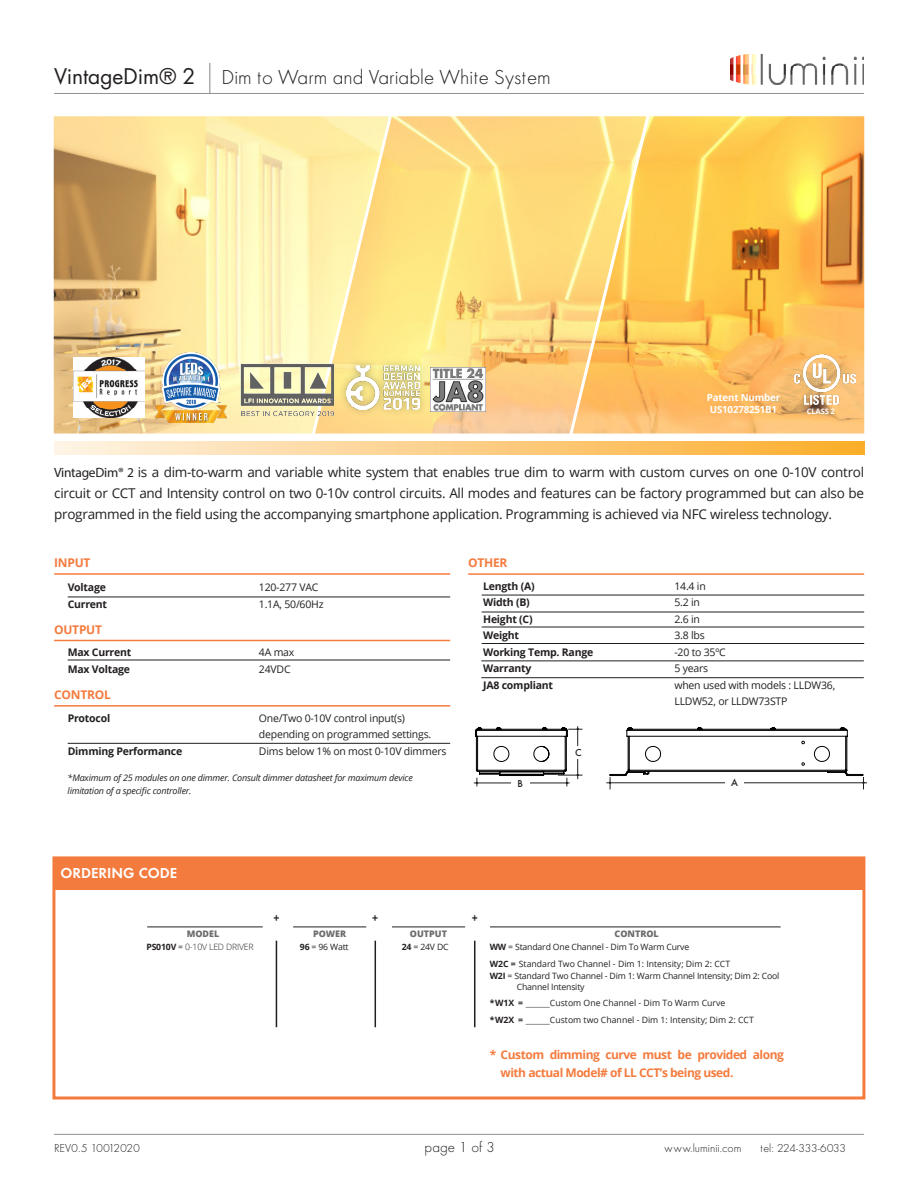
<style>
.page{position:relative;width:918px;height:1188px;background:#fff}
.page>*{position:absolute;margin:0;border:0;box-sizing:border-box;transform-origin:0 0}
.t1{font:21px "Futura Light DTC";color:#231f20}
.t2{font:15px "Futura Demi Bold DTC";color:#fff}
.t3{font:15px "Futura Light DTC";color:#231f20}
.t4{font:13.5px/21px "Open Sans";letter-spacing:-.02em;color:#231f20;text-align:justify}
.t5{font:700 12px "Open Sans";letter-spacing:-.04em;color:#f47b3e}
.t6{font:12px "Futura Light DTC";color:#231f20}
.t7{font:12px "Futura Light DTC";letter-spacing:-.05em;color:#231f20}
.t8{font:700 12px "Open Sans";letter-spacing:-.02em;color:#f47b3e}
.t9{font:700 11.4px "Open Sans";color:#231f20;scale:.92 1}
.t10{font:10.5px/16.5px "Open Sans";letter-spacing:-.02em;color:#231f20}
.t11{font:700 10.5px "Open Sans";letter-spacing:-.02em;color:#231f20}
.t12{font:10.5px "Futura Medium DTC";color:#231f20}
.t13{font:700 9.75px "Open Sans";letter-spacing:-.02em;color:#fff}
.t14{font:italic 9px/13.5px "Open Sans";letter-spacing:-.02em;color:#231f20}
.t15{font:800 9px "Open Sans";color:#6c6d6d}
.t16{font:8.7px "Open Sans";color:#231f20}
.t17{font:8.7px/10.5px "Open Sans";letter-spacing:-.02em;color:#231f20}
.t18{font:300 8.7px "Open Sans";letter-spacing:-.02em;color:#231f20}
.t19{font:700 7.5px "Open Sans";letter-spacing:-.02em;color:#fff}
.s1{font-family:"Futura"}
.s2{font-family:"Myriad Pro"}
.s3{font-weight:700}
.s4{font-weight:400}
.s5{font-family:"Futura Light DTC";font-size:12px}
</style>
<div class="page">
<hr style="left:54px;top:1134px;width:810px;height:1px;background:#939191">
<hr style="left:54px;top:93px;width:810px;height:1px;background:#939191">
<img style="left:730px;top:54px;width:134px;height:31px">
<hr style="left:209px;top:63px;width:1px;height:30px;background:#939191">
<img style="left:646px;top:116px;width:218px;height:318px">
<img style="left:54px;top:116px;width:261px;height:318px">
<hr style="left:54px;top:573px;width:396px;height:2px;background:#f47b3e">
<hr style="left:54px;top:640px;width:396px;height:1px;background:#f47b3e">
<hr style="left:54px;top:705px;width:396px;height:2px;background:#f47b3e">
<hr style="left:68px;top:660px;width:382px;height:1px;background:#231f20">
<hr style="left:68px;top:743px;width:382px;height:1px;background:#231f20">
<hr style="left:68px;top:597px;width:382px;height:1px;background:#231f20">
<hr style="left:468px;top:573px;width:396px;height:2px;background:#f47b3e">
<hr style="left:482px;top:595px;width:382px;height:1px;background:#231f20">
<hr style="left:482px;top:612px;width:382px;height:1px;background:#231f20">
<hr style="left:482px;top:627px;width:382px;height:1px;background:#231f20">
<hr style="left:482px;top:643px;width:382px;height:1px;background:#231f20">
<img style="left:73px;top:357px;width:72px;height:60px">
<img style="left:794px;top:355px;width:61px;height:49px">
<img style="left:155px;top:352px;width:72px;height:71px">
<svg style="left:54px;top:442px;width:810px;height:13px"></svg>
<hr style="left:481px;top:661px;width:383px;height:1px;background:#231f20">
<hr style="left:481px;top:677px;width:383px;height:1px;background:#231f20">
<img style="left:315px;top:116px;width:331px;height:318px">
<div style="left:339px;top:358px;width:88px;height:60px;background:#231f20;opacity:.31"></div>
<img style="left:346px;top:366px;width:73px;height:43px">
<div style="left:56px;top:857px;width:809px;height:32px;background:#f47b3e"></div>
<div style="left:52px;top:856px;width:813px;height:244px;border:3px solid #f47b3e"></div>
<div style="left:237px;top:360px;width:102px;height:60px;background:#231f20;opacity:.1"></div>
<hr style="left:276px;top:941px;width:1px;height:86px;background:#231f20">
<hr style="left:375px;top:941px;width:1px;height:86px;background:#231f20">
<hr style="left:474px;top:941px;width:1px;height:86px;background:#231f20">
<hr style="left:147px;top:927px;width:116px;height:1px;background:#231f20">
<hr style="left:293px;top:927px;width:73px;height:1px;background:#231f20">
<hr style="left:392px;top:927px;width:73px;height:1px;background:#231f20">
<hr style="left:490px;top:927px;width:291px;height:1px;background:#231f20">
<hr style="left:606px;top:783px;width:261px;height:1px;background:#231f20">
<svg style="left:609px;top:728px;width:255px;height:61px"></svg>
<div style="left:725px;top:776px;width:19px;height:12px;background:#fff"></div>
<hr style="left:577px;top:726px;width:1px;height:53px;background:#231f20">
<hr style="left:474px;top:783px;width:96px;height:1px;background:#231f20">
<svg style="left:476px;top:728px;width:107px;height:58px"></svg>
<div style="left:569px;top:747px;width:19px;height:12px;background:#fff"></div>
<div style="left:511px;top:778px;width:18px;height:12px;background:#fff"></div>
<img style="left:430px;top:368px;width:56px;height:44px">
<h1 class="t1" style="left:54px;top:66px;width:498px"><span class="s1">VintageDim® 2</span> Dim to Warm and Variable White System</h1>
<p class="t13" style="left:707px;top:391px;width:75px">Patent Number</p>
<p class="t13" style="left:710px;top:403px;width:69px">US10278251B1</p>
<p class="t19" style="left:807px;top:406px;width:30px">CLASS 2</p>
<p class="t4" style="left:54px;top:461px;width:812px"><span class="s2">VintageDim® 2</span> is a dim-to-warm and variable white system that enables true dim to warm with custom curves on one 0-10V control circuit or CCT and Intensity control on two 0-10v control circuits. All modes and features can be factory programmed but can also be programmed in the field using the accompanying smartphone application. Programming is achieved via NFC wireless technology.</p>
<p class="t5" style="left:54px;top:554px;width:38px">INPUT</p>
<p class="t5" style="left:468px;top:554px;width:41px">OTHER</p>
<p class="t11" style="left:483px;top:579px;width:53px">Length (A)</p>
<p class="t11" style="left:483px;top:595px;width:48px">Width (B)</p>
<p class="t11" style="left:483px;top:612px;width:51px">Height (C)</p>
<p class="t11" style="left:483px;top:628px;width:37px">Weight</p>
<p class="t11" style="left:483px;top:645px;width:112px">Working Temp. Range</p>
<p class="t11" style="left:483px;top:661px;width:50px">Warranty</p>
<p class="t11" style="left:483px;top:678px;width:71px">JA8 compliant</p>
<p class="t10" style="left:674px;top:578px;width:33px">14.4 in</p>
<p class="t10" style="left:674px;top:594px;width:27px">5.2 in</p>
<p class="t10" style="left:674px;top:611px;width:27px">2.6 in</p>
<p class="t10" style="left:674px;top:627px;width:32px">3.8 lbs</p>
<p class="t10" style="left:674px;top:644px;width:53px">-20 to 35ºC</p>
<p class="t10" style="left:674px;top:660px;width:35px">5 years</p>
<p class="t10" style="left:674px;top:677px;width:162px">when used with models : LLDW36,<br>LLDW52, or LLDW73STP</p>
<p class="t11" style="left:68px;top:580px;width:40px">Voltage</p>
<p class="t11" style="left:68px;top:597px;width:41px">Current</p>
<p class="t10" style="left:259px;top:579px;width:61px">120-277 VAC</p>
<p class="t10" style="left:259px;top:596px;width:66px">1.1A, 50/60Hz</p>
<p class="t5" style="left:54px;top:621px;width:49px">OUTPUT</p>
<p class="t11" style="left:68px;top:645px;width:65px">Max Current</p>
<p class="t11" style="left:68px;top:662px;width:64px">Max Voltage</p>
<p class="t10" style="left:259px;top:644px;width:37px">4A max</p>
<p class="t10" style="left:259px;top:661px;width:33px">24VDC</p>
<p class="t8" style="left:54px;top:686px;width:58px">CONTROL</p>
<p class="t10" style="left:259px;top:709px;width:174px">One/Two 0-10V control input(s) depending on programmed settings.</p>
<p class="t10" style="left:259px;top:742px;width:189px">Dims below 1% on most 0-10V dimmers</p>
<p class="t14" style="left:68px;top:770px;width:347px">*Maximum of 25 modules on one dimmer. Consult dimmer datasheet for maximum device limitation of a specific controller.</p>
<p class="t11" style="left:68px;top:710px;width:44px">Protocol</p>
<p class="t11" style="left:68px;top:743px;width:116px">Dimming Performance</p>
<p class="t2" style="left:61px;top:864px;width:118px">ORDERING CODE</p>
<p class="t9" style="left:273px;top:910px;width:8px">+</p>
<p class="t9" style="left:372px;top:910px;width:8px">+</p>
<p class="t9" style="left:472px;top:910px;width:8px">+</p>
<p class="t12" style="left:517px;top:777px;width:7px">B</p>
<p class="t12" style="left:575px;top:747px;width:8px">C</p>
<p class="t15" style="left:187px;top:927px;width:34px">MODEL</p>
<p class="t15" style="left:313px;top:927px;width:35px">POWER</p>
<p class="t15" style="left:410px;top:927px;width:39px">OUTPUT</p>
<p class="t15" style="left:615px;top:927px;width:46px">CONTROL</p>
<p class="t12" style="left:731px;top:776px;width:8px">A</p>
<p class="t18" style="left:146px;top:941px;width:109px"><span class="s3">PS010V</span> <span class="s4">=</span> 0-10V LED DRIVER</p>
<p class="t17" style="left:300px;top:941px;width:50px"><span class="s3">96</span> = 96 Watt</p>
<p class="t17" style="left:402px;top:941px;width:48px"><span class="s3">24</span> = 24V DC</p>
<p class="t17" style="left:490px;top:941px;width:201px"><span class="s3">WW</span> = Standard One Channel - Dim To Warm Curve</p>
<p class="t16" style="left:490px;top:958px;width:242px"><span class="s3">W2C =</span> Standard Two Channel - Dim 1: Intensity; Dim 2: CCT</p>
<p class="t17" style="left:517px;top:971px;width:264px;text-indent:-27px"><span class="s3">W2I</span> = Standard Two Channel - Dim 1: Warm Channel Intensity; Dim 2: Cool<br>Channel Intensity</p>
<p class="t16" style="left:490px;top:997px;width:237px"><span class="s3">*W1X =</span> <span class="s5">____</span>Custom One Channel - Dim To Warm Curve</p>
<p class="t16" style="left:490px;top:1014px;width:266px"><span class="s3">*W2X =</span> <span class="s5">____</span>Custom two Channel - Dim 1: Intensity; Dim 2: CCT</p>
<p class="t5" style="left:490px;top:1046px;width:296px">* Custom dimming curve must be provided along</p>
<p class="t5" style="left:501px;top:1064px;width:234px">with actual Model# of LL CCT’s being used.</p>
<p class="t3" style="left:424px;top:1139px;width:72px">page 1 of 3</p>
<p class="t6" style="left:54px;top:1141px;width:88px">REV0.5 10012020</p>
<p class="t6" style="left:665px;top:1141px;width:78px">www.luminii.com</p>
<p class="t7" style="left:760px;top:1141px;width:87px">tel: 224-333-6033</p>
</div>
